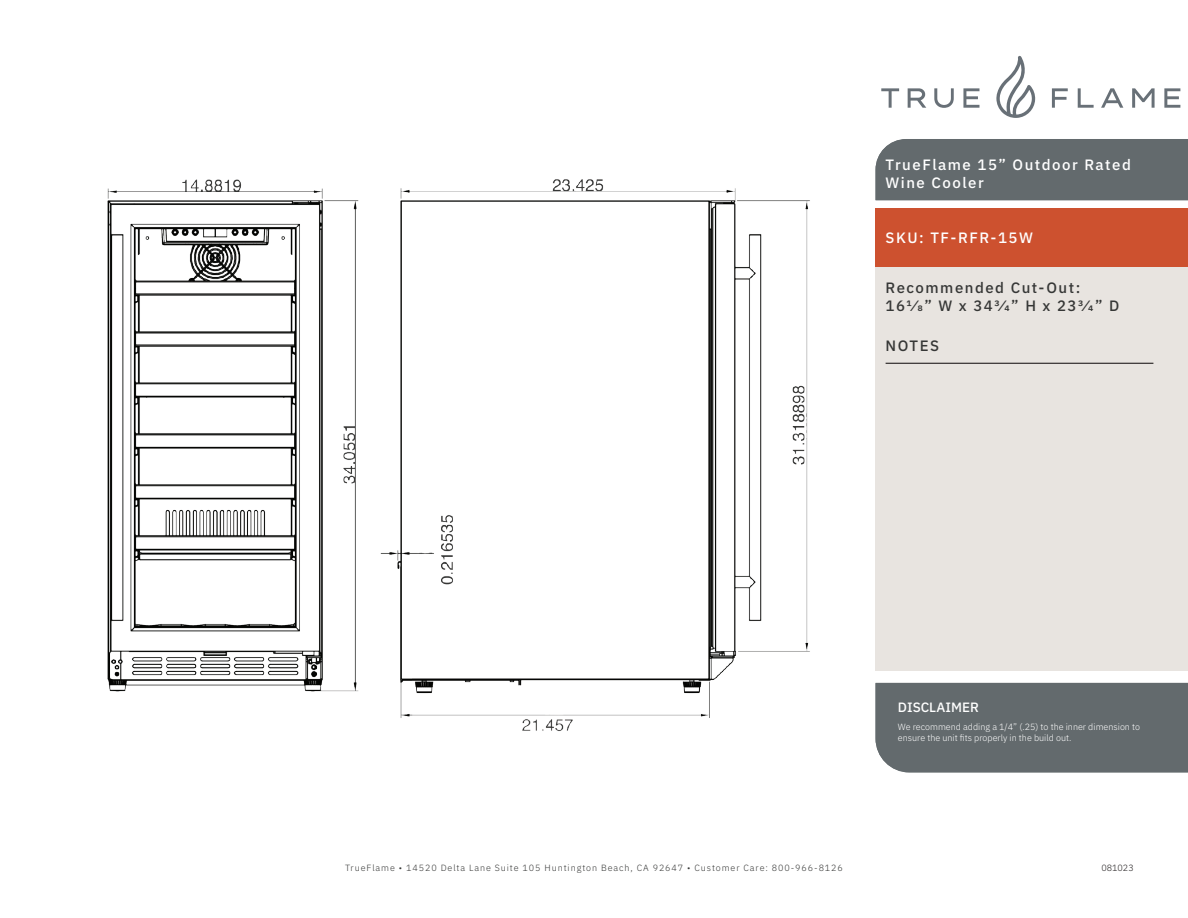
<style>
.page{position:relative;width:1188px;height:918px;background:#fff}
.page>*{position:absolute;margin:0;border:0;box-sizing:border-box;transform-origin:0 0}
.t1{font:500 15px "IBM Plex Sans";letter-spacing:.1em;color:#fff}
.t2{font:500 15px "IBM Plex Sans";letter-spacing:.1em;color:#363736}
.t3{font:500 13.5px "IBM Plex Sans";color:#fff}
.t4{font:300 9px/10.8px "IBM Plex Sans";color:#fff}
.t5{font:300 9px "IBM Plex Sans";letter-spacing:.1em;color:#363736}
.t6{font:300 9px "IBM Plex Sans";color:#231f20}
</style>
<div class="page">
<div style="left:876px;top:683px;width:312px;height:90px;background:#636a6d"></div>
<div style="left:876px;top:209px;width:312px;height:59px;background:#cd512f"></div>
<div style="left:876px;top:268px;width:312px;height:403px;background:#e8e4e0"></div>
<div style="left:876px;top:139px;width:312px;height:61px;background:#636a6d"></div>
<hr style="left:886px;top:363px;width:267px;height:1px;background:#231f20">
<svg style="left:996px;top:56px;width:39px;height:62px"></svg>
<svg style="left:881px;top:88px;width:18px;height:20px"></svg>
<svg style="left:908px;top:88px;width:18px;height:20px"></svg>
<svg style="left:934px;top:88px;width:20px;height:20px"></svg>
<svg style="left:963px;top:88px;width:16px;height:20px"></svg>
<svg style="left:1052px;top:88px;width:16px;height:20px"></svg>
<svg style="left:1078px;top:88px;width:16px;height:20px"></svg>
<svg style="left:1101px;top:88px;width:22px;height:20px"></svg>
<svg style="left:1132px;top:88px;width:23px;height:20px"></svg>
<svg style="left:1164px;top:88px;width:16px;height:20px"></svg>
<img style="left:107px;top:179px;width:703px;height:552px">
<p class="t1" style="left:886px;top:153px;width:247px">TrueFlame 15” Outdoor Rated</p>
<p class="t1" style="left:886px;top:171px;width:100px">Wine Cooler</p>
<p class="t1" style="left:886px;top:226px;width:149px">SKU: TF-RFR-15W</p>
<p class="t2" style="left:886px;top:276px;width:196px">Recommended Cut-Out:</p>
<p class="t2" style="left:886px;top:294px;width:235px">161/8” W x 343/4” H x 233/4” D</p>
<p class="t2" style="left:886px;top:334px;width:55px">NOTES</p>
<p class="t5" style="left:345px;top:861px;width:499px">TrueFlame • 14520 Delta Lane Suite 105 Huntington Beach, CA 92647 • Customer Care: 800-966-8126</p>
<p class="t3" style="left:898px;top:697px;width:83px">DISCLAIMER</p>
<p class="t4" style="left:898px;top:720px;width:244px">We recommend adding a 1/4” (.25) to the inner dimension to ensure the unit fits properly in the build out.</p>
<p class="t6" style="left:1101px;top:861px;width:34px">081023</p>
</div>
